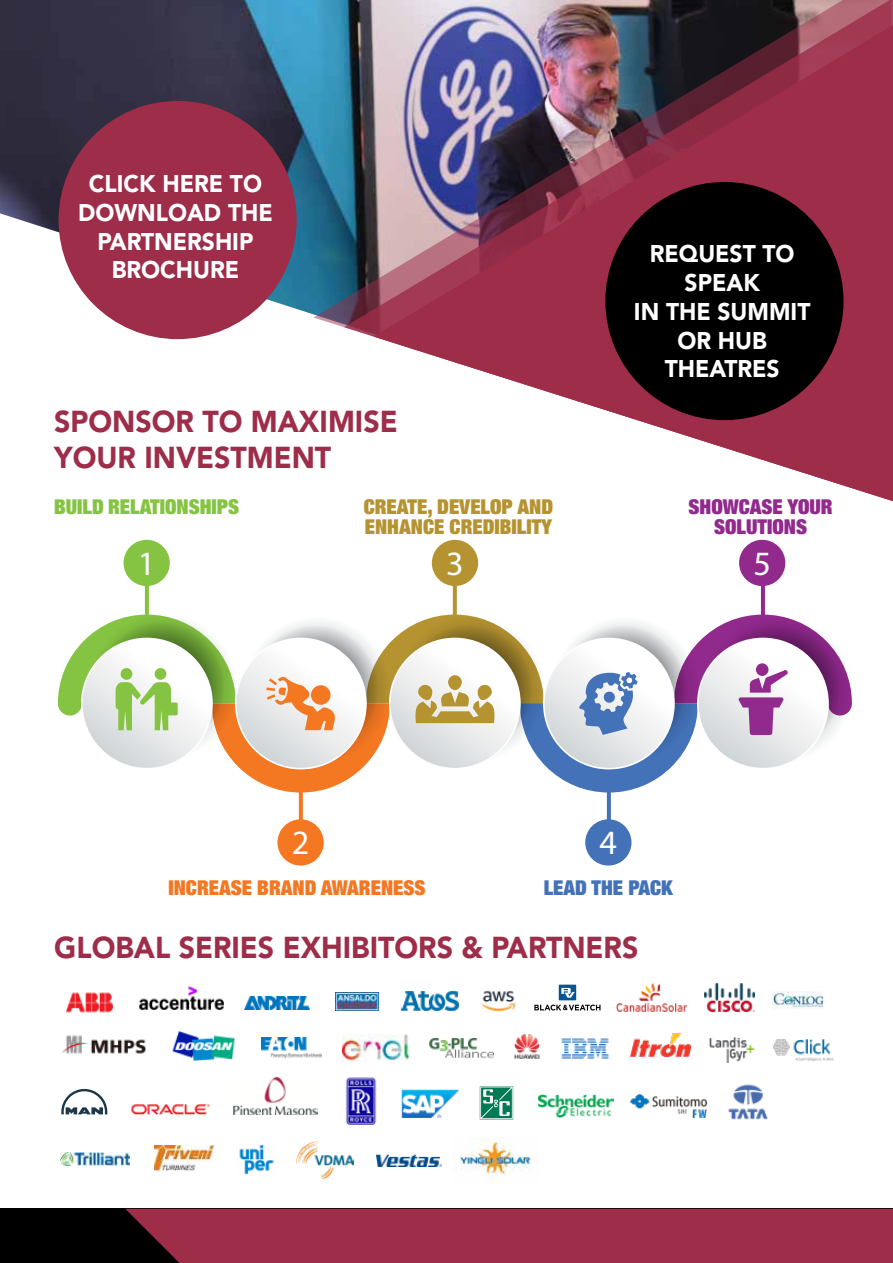
<style>
.page{position:relative;width:893px;height:1263px;background:#fff}
.page>*{position:absolute;margin:0;border:0;box-sizing:border-box;transform-origin:0 0}
.t1{font:34.2px "Redford";color:#fff}
.t2{font:900 30px/36px "Avenir LT Std";color:#9d2d49;scale:.95 1}
.t3{font:900 24px/28.8px "Avenir LT Std";color:#fff;text-align:center;scale:.95 1}
.t4{font:900 condensed 20.55px/19.2px "Helvetica Neue LT Std";color:#b59331}
.t5{font:900 condensed 20.55px "Helvetica Neue LT Std";color:#f47722}
.t6{font:900 condensed 20.55px/19.2px "Helvetica Neue LT Std";color:#92298d;text-align:center}
.t7{font:900 condensed 20.55px "Helvetica Neue LT Std";color:#85c442}
.t8{font:900 condensed 20.55px "Helvetica Neue LT Std";color:#4372b9}
</style>
<div class="page">
<img style="left:0;top:0;width:313px;height:340px">
<div style="left:0;top:1209px;width:893px;height:54px;background:#000"></div>
<div style="left:125px;top:1209px;width:768px;height:54px;background:#9d2d49"></div>
<svg style="left:313px;top:0;width:31px;height:327px;background:#3282a4"></svg>
<img style="left:344px;top:0;width:549px;height:337px">
<img style="left:374px;top:25px;width:519px;height:476px">
<div style="left:59px;top:101px;width:238px;height:238px;background:#9d2d49;border-radius:50%"></div>
<div style="left:605px;top:182px;width:238px;height:238px;background:#000;border-radius:50%"></div>
<div style="left:124px;top:540px;width:46px;height:46px;background:#85c442;border-radius:50%"></div>
<div style="left:432px;top:540px;width:46px;height:46px;background:#b59331;border-radius:50%"></div>
<div style="left:739px;top:540px;width:46px;height:46px;background:#92298d;border-radius:50%"></div>
<svg style="left:58px;top:543px;width:794px;height:321px"></svg>
<img style="left:345px;top:1077px;width:32px;height:47px">
<img style="left:514px;top:1034px;width:26px;height:25px">
<img style="left:430px;top:1039px;width:63px;height:20px">
<img style="left:343px;top:1035px;width:66px;height:26px">
<img style="left:481px;top:990px;width:35px;height:22px">
<img style="left:335px;top:992px;width:43px;height:19px">
<svg style="left:534px;top:1004px;width:67px;height:6px"></svg>
<div style="left:559px;top:985px;width:17px;height:15px;background:#005596"></div>
<svg style="left:561px;top:988px;width:14px;height:10px"></svg>
<img style="left:172px;top:1031px;width:63px;height:29px">
<svg style="left:61px;top:1089px;width:46px;height:25px"></svg>
<img style="left:140px;top:987px;width:83px;height:22px">
<img style="left:154px;top:1145px;width:61px;height:26px">
<img style="left:631px;top:1033px;width:59px;height:24px">
<img style="left:773px;top:1040px;width:60px;height:20px">
<img style="left:245px;top:997px;width:65px;height:12px">
<img style="left:239px;top:1144px;width:35px;height:30px">
<img style="left:131px;top:1104px;width:105px;height:11px">
<img style="left:772px;top:992px;width:52px;height:17px">
<img style="left:261px;top:1038px;width:60px;height:21px">
<img style="left:232px;top:1078px;width:86px;height:36px">
<img style="left:401px;top:1090px;width:58px;height:27px">
<img style="left:62px;top:1035px;width:84px;height:19px">
<img style="left:400px;top:991px;width:60px;height:20px">
<img style="left:67px;top:992px;width:46px;height:21px">
<img style="left:709px;top:1036px;width:46px;height:26px">
<img style="left:617px;top:984px;width:71px;height:28px">
<img style="left:561px;top:1038px;width:48px;height:21px">
<img style="left:60px;top:1153px;width:69px;height:12px">
<img style="left:297px;top:1141px;width:57px;height:37px">
<img style="left:376px;top:1154px;width:66px;height:12px">
<img style="left:537px;top:1094px;width:76px;height:25px">
<svg style="left:480px;top:1086px;width:33px;height:33px"></svg>
<img style="left:631px;top:1094px;width:76px;height:24px">
<img style="left:728px;top:1084px;width:40px;height:36px">
<img style="left:704px;top:984px;width:50px;height:28px">
<img style="left:453px;top:1137px;width:83px;height:47px">
<p class="t3" style="left:78px;top:169px;width:206px">CLICK HERE TO<br>DOWNLOAD THE<br>PARTNERSHIP<br>BROCHURE</p>
<p class="t2" style="left:54px;top:403px;width:363px">SPONSOR TO MAXIMISE<br>YOUR INVESTMENT</p>
<p class="t7" style="left:54px;top:494px;width:187px">BUILD RELATIONSHIPS</p>
<p class="t4" style="left:364px;top:497px;width:191px">CREATE, DEVELOP AND<br>ENHANCE CREDIBILITY</p>
<p class="t3" style="left:634px;top:239px;width:187px">REQUEST TO<br>SPEAK<br>IN THE SUMMIT<br>OR HUB<br>THEATRES</p>
<p class="t6" style="left:689px;top:497px;width:146px">SHOWCASE YOUR<br>SOLUTIONS</p>
<h1 class="t1" style="left:138px;top:546px;width:19px">1</h1>
<h1 class="t1" style="left:446px;top:546px;width:19px">3</h1>
<h1 class="t1" style="left:753px;top:546px;width:19px">5</h1>
<h1 class="t1" style="left:292px;top:826px;width:19px">2</h1>
<h1 class="t1" style="left:600px;top:826px;width:19px">4</h1>
<p class="t5" style="left:169px;top:874px;width:258px">INCREASE BRAND AWARENESS</p>
<p class="t8" style="left:544px;top:874px;width:131px">LEAD THE PACK</p>
<p class="t2" style="left:54px;top:930px;width:616px">GLOBAL SERIES EXHIBITORS &amp; PARTNERS</p>
</div>
